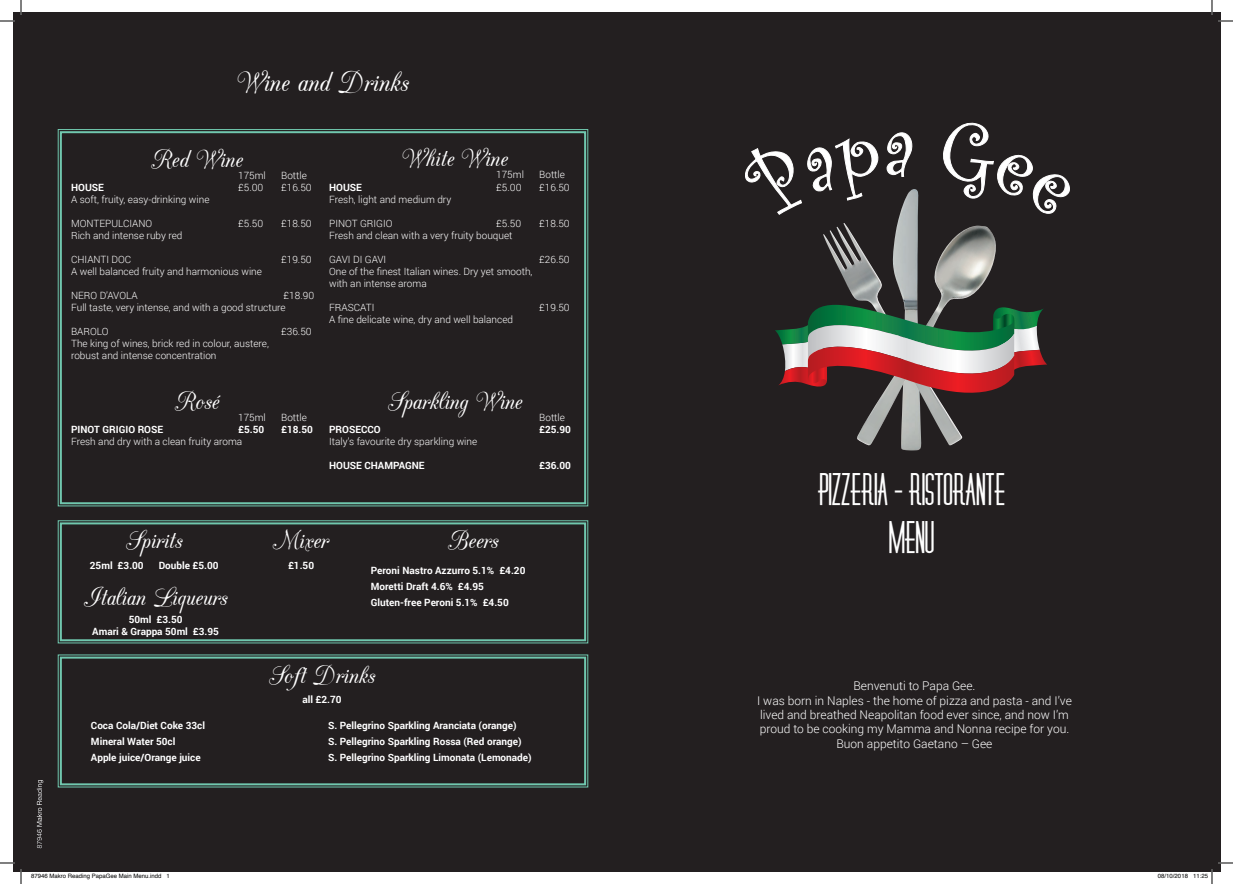
<style>
.page{position:relative;width:1233px;height:884px;background:#fff}
.page>*{position:absolute;margin:0;border:0;box-sizing:border-box;transform-origin:0 0}
.t1{font:40px/48px "Diner Fatt";color:#fff;text-align:center}
.t2{font:34px "CAC Champagne";color:#fff}
.t3{font:30px "CAC Champagne";color:#fff}
.t4{font:300 12px/14.4px "Roboto";color:#fff;text-align:center}
.t5{font:300 10px/12px "Roboto";color:#fff}
.t6{font:700 10px/16px "Roboto";color:#fff;text-align:center}
.t7{font:7px "Helvetica Neue";color:#fff}
.t8{font:6px "Helvetica";color:#000}
</style>
<div class="page">
<div style="left:12px;top:12px;width:1208px;height:859px;background:#231f20"></div>
<img style="left:897px;top:189px;width:24px;height:261px">
<img style="left:823px;top:223px;width:98px;height:224px">
<img style="left:855px;top:226px;width:141px;height:220px">
<svg style="left:775px;top:305px;width:272px;height:98px"></svg>
<svg style="left:58px;top:654px;width:530px;height:134px"></svg>
<div style="left:60px;top:657px;width:526px;height:128px;border:2px solid #70c7ae"></div>
<svg style="left:58px;top:129px;width:530px;height:378px"></svg>
<div style="left:60px;top:131px;width:526px;height:373px;border:2px solid #70c7ae"></div>
<svg style="left:58px;top:520px;width:530px;height:124px"></svg>
<div style="left:60px;top:522px;width:526px;height:119px;border:2px solid #70c7ae"></div>
<svg style="left:1218px;top:20px;width:15px;height:2px"></svg>
<svg style="left:1218px;top:862px;width:15px;height:2px"></svg>
<svg style="left:0;top:0;width:22px;height:22px"></svg>
<svg style="left:0;top:862px;width:22px;height:22px"></svg>
<svg style="left:1211px;top:0;width:1px;height:15px"></svg>
<svg style="left:1157px;top:869px;width:55px;height:15px"></svg>
<svg style="left:745px;top:132px;width:168px;height:89px"></svg>
<svg style="left:943px;top:122px;width:127px;height:92px"></svg>
<h2 class="t2" style="left:237px;top:65px;width:173px">Wine and Drinks</h2>
<p class="t7" style="left:34px;top:848px;width:70px;rotate:-90deg">87946 Makro Reading</p>
<h3 class="t3" style="left:151px;top:144px;width:93px">Red Wine</h3>
<p class="t5" style="left:238px;top:170px;width:29px">175ml</p>
<p class="t5" style="left:281px;top:170px;width:27px">Bottle</p>
<h3 class="t3" style="left:402px;top:143px;width:107px">White Wine</h3>
<p class="t5" style="left:496px;top:169px;width:29px">175ml</p>
<p class="t5" style="left:539px;top:169px;width:27px">Bottle</p>
<p class="t6" style="left:71px;top:179px;width:34px">HOUSE</p>
<p class="t5" style="left:238px;top:182px;width:27px">£5.00</p>
<p class="t5" style="left:281px;top:182px;width:32px">£16.50</p>
<p class="t5" style="left:71px;top:194px;width:140px">A soft, fruity, easy-drinking wine</p>
<p class="t5" style="left:71px;top:218px;width:83px">MONTEPULCIANO</p>
<p class="t5" style="left:238px;top:218px;width:27px">£5.50</p>
<p class="t5" style="left:281px;top:218px;width:32px">£18.50</p>
<p class="t5" style="left:71px;top:230px;width:113px">Rich and intense ruby red</p>
<p class="t5" style="left:71px;top:254px;width:62px">CHIANTI DOC</p>
<p class="t5" style="left:281px;top:254px;width:32px">£19.50</p>
<p class="t5" style="left:71px;top:266px;width:192px">A well balanced fruity and harmonious wine</p>
<p class="t5" style="left:71px;top:290px;width:68px">NERO D’AVOLA</p>
<p class="t5" style="left:71px;top:290px;width:244px;text-indent:212px">£18.90<br>Full taste, very intense, and with a good structure</p>
<p class="t5" style="left:71px;top:326px;width:39px">BAROLO</p>
<p class="t5" style="left:281px;top:326px;width:32px">£36.50</p>
<p class="t5" style="left:71px;top:338px;width:199px">The king of wines, brick red in colour, austere, robust and intense concentration</p>
<p class="t6" style="left:329px;top:179px;width:34px">HOUSE</p>
<p class="t5" style="left:496px;top:181px;width:27px">£5.00</p>
<p class="t5" style="left:539px;top:181px;width:32px">£16.50</p>
<p class="t5" style="left:329px;top:193px;width:124px">Fresh, light and medium dry</p>
<p class="t5" style="left:329px;top:217px;width:65px">PINOT GRIGIO</p>
<p class="t5" style="left:496px;top:217px;width:27px">£5.50</p>
<p class="t5" style="left:539px;top:217px;width:32px">£18.50</p>
<p class="t5" style="left:329px;top:229px;width:185px">Fresh and clean with a very fruity bouquet</p>
<p class="t5" style="left:329px;top:253px;width:59px">GAVI DI GAVI</p>
<p class="t5" style="left:539px;top:253px;width:32px">£26.50</p>
<p class="t5" style="left:329px;top:265px;width:205px">One of the finest Italian wines. Dry yet smooth, with an intense aroma</p>
<p class="t5" style="left:329px;top:301px;width:47px">FRASCATI</p>
<p class="t5" style="left:539px;top:301px;width:32px">£19.50</p>
<p class="t5" style="left:329px;top:313px;width:185px">A fine delicate wine, dry and well balanced</p>
<h3 class="t3" style="left:175px;top:386px;width:46px">Rosé</h3>
<p class="t5" style="left:238px;top:411px;width:29px">175ml</p>
<p class="t5" style="left:281px;top:411px;width:27px">Bottle</p>
<h3 class="t3" style="left:388px;top:386px;width:136px">Sparkling Wine</h3>
<p class="t5" style="left:539px;top:411px;width:27px">Bottle</p>
<p class="t6" style="left:71px;top:421px;width:94px">PINOT GRIGIO ROSE</p>
<p class="t6" style="left:238px;top:421px;width:28px">£5.50</p>
<p class="t6" style="left:281px;top:421px;width:33px">£18.50</p>
<p class="t5" style="left:71px;top:435px;width:173px">Fresh and dry with a clean fruity aroma</p>
<p class="t6" style="left:329px;top:421px;width:53px">PROSECCO</p>
<p class="t6" style="left:539px;top:421px;width:33px">£25.90</p>
<p class="t5" style="left:329px;top:435px;width:150px">Italy’s favourite dry sparkling wine</p>
<p class="t6" style="left:329px;top:457px;width:97px">HOUSE CHAMPAGNE</p>
<p class="t6" style="left:539px;top:457px;width:33px">£36.00</p>
<h3 class="t3" style="left:126px;top:525px;width:58px">Spirits</h3>
<p class="t6" style="left:90px;top:557px;width:55px">25ml £3.00</p>
<p class="t6" style="left:159px;top:557px;width:61px">Double £5.00</p>
<h3 class="t3" style="left:84px;top:582px;width:145px">Italian Liqueurs</h3>
<p class="t6" style="left:92px;top:613px;width:128px;line-height:12px">50ml £3.50<br>Amari &amp; Grappa 50ml £3.95</p>
<h3 class="t3" style="left:273px;top:525px;width:58px">Mixer</h3>
<p class="t6" style="left:288px;top:557px;width:28px">£1.50</p>
<h3 class="t3" style="left:448px;top:525px;width:52px">Beers</h3>
<p class="t6" style="left:371px;top:562px;width:156px;text-align:left">Peroni Nastro Azzurro 5.1% £4.20<br>Moretti Draft 4.6% £4.95<br>Gluten-free Peroni 5.1% £4.50</p>
<h3 class="t3" style="left:269px;top:660px;width:108px">Soft Drinks</h3>
<p class="t6" style="left:302px;top:691px;width:41px">all £2.70</p>
<p class="t6" style="left:91px;top:717px;width:116px">Coca Cola/Diet Coke 33cl</p>
<p class="t6" style="left:328px;top:717px;width:190px">S. Pellegrino Sparkling Aranciata (orange)</p>
<p class="t6" style="left:91px;top:733px;width:86px">Mineral Water 50cl</p>
<p class="t6" style="left:328px;top:733px;width:195px">S. Pellegrino Sparkling Rossa (Red orange)</p>
<p class="t6" style="left:91px;top:749px;width:111px">Apple juice/Orange juice</p>
<p class="t6" style="left:328px;top:749px;width:205px">S. Pellegrino Sparkling Limonata (Lemonade)</p>
<h1 class="t1" style="left:817px;top:467px;width:189px">PIZZERIA - RISTORANTE<br>MENU</h1>
<p class="t4" style="left:757px;top:678px;width:316px">Benvenuti to Papa Gee.<br>I was born in Naples - the home of pizza and pasta - and I’ve lived and breathed Neapolitan food ever since, and now I’m proud to be cooking my Mamma and Nonna recipe for you.<br>Buon appetito Gaetano – Gee</p>
<p class="t8" style="left:31px;top:871px;width:140px">87946 Makro Reading PapaGee Main Menu.indd 1</p>
<p class="t8" style="left:1158px;top:871px;width:52px">08/10/2018 11:25</p>
</div>
